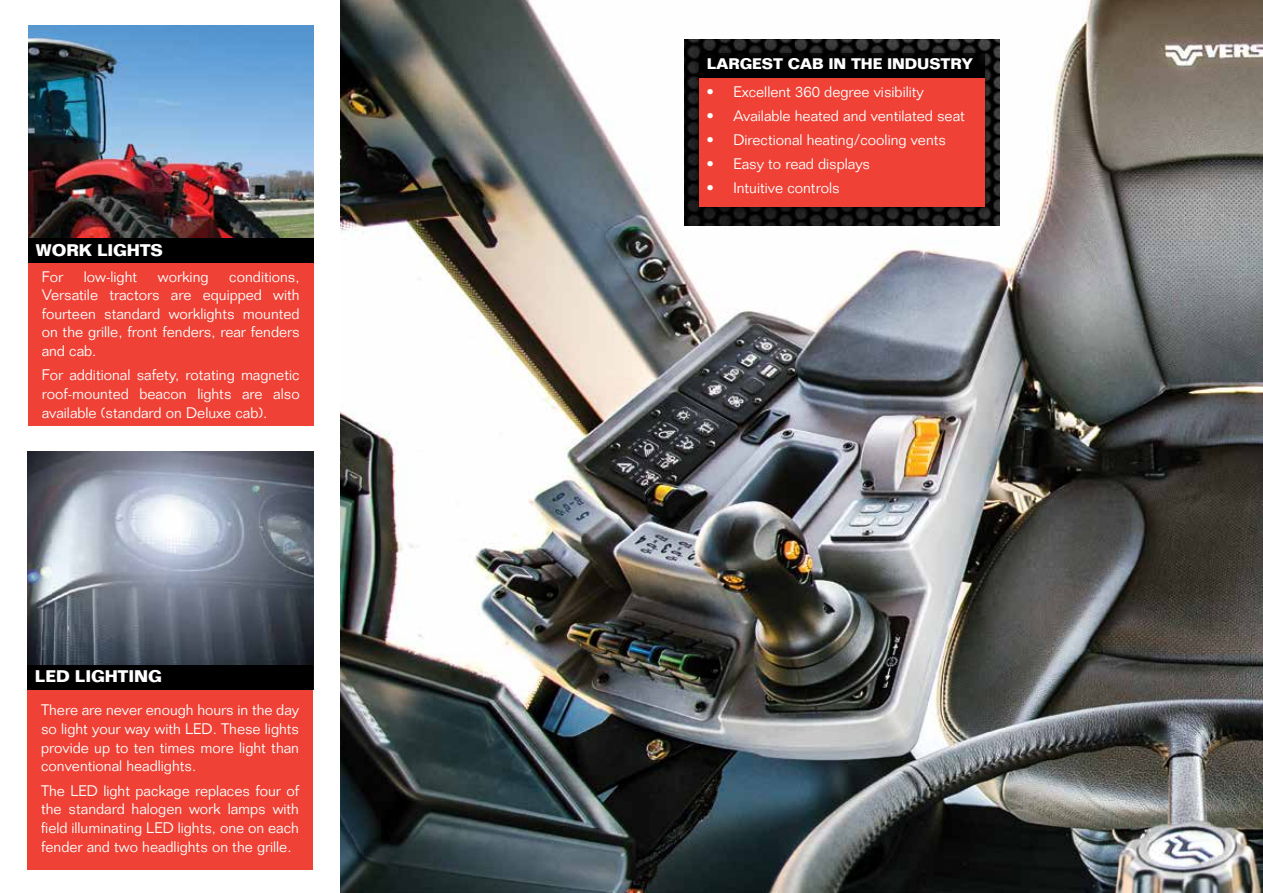
<style>
.page{position:relative;width:1263px;height:893px;background:#fff}
.page>*{position:absolute;margin:0;border:0;box-sizing:border-box;transform-origin:0 0}
.t1{font:700 16.5px "Folio Std";letter-spacing:-.01em;color:#fff}
.t2{font:300 15px/18.6px "Folio Std";color:#fff;text-align:justify}
.t3{font:700 15px "Folio Std";letter-spacing:-.01em;color:#fff}
</style>
<div class="page">
<img style="left:340px;top:0;width:923px;height:893px">
<img style="left:29px;top:25px;width:285px;height:241px">
<div style="left:28px;top:263px;width:285px;height:163px;background:#ef4135"></div>
<div style="left:28px;top:238px;width:285px;height:25px;background:#000"></div>
<img style="left:28px;top:451px;width:285px;height:214px">
<div style="left:27px;top:690px;width:286px;height:180px;background:#ef4135"></div>
<div style="left:27px;top:665px;width:286px;height:25px;background:#000"></div>
<img style="left:685px;top:39px;width:314px;height:186px">
<div style="left:690px;top:43px;width:304px;height:173px;background:#000;opacity:.75"></div>
<div style="left:699px;top:78px;width:286px;height:129px;background:#ef4135"></div>
<div style="left:699px;top:53px;width:286px;height:25px;background:#000"></div>
<p class="t1" style="left:36px;top:240px;width:129px">WORK LIGHTS</p>
<p class="t2" style="left:42px;top:267px;width:259px;text-indent:188px">conditions, Versatile tractors are equipped with fourteen standard worklights mounted on the grille, front fenders, rear fenders and cab.</p>
<p class="t2" style="left:42px;top:366px;width:259px">For additional safety, rotating magnetic roof-mounted beacon lights are also available (standard on Deluxe cab).</p>
<p class="t2" style="left:42px;top:267px;width:23px">For</p>
<p class="t2" style="left:84px;top:267px;width:55px">low-light</p>
<p class="t2" style="left:158px;top:267px;width:52px">working</p>
<p class="t1" style="left:35px;top:666px;width:128px">LED LIGHTING</p>
<p class="t2" style="left:41px;top:701px;width:259px">There are never enough hours in the day so light your way with LED. These lights provide up to ten times more light than conventional headlights.</p>
<p class="t2" style="left:41px;top:781px;width:259px">The LED light package replaces four of the standard halogen work lamps with field illuminating LED lights, one on each fender and two headlights on the grille.</p>
<p class="t3" style="left:707px;top:54px;width:268px">LARGEST CAB IN THE INDUSTRY</p>
<p class="t2" style="left:706px;top:83px;width:219px">• Excellent 360 degree visibility</p>
<p class="t2" style="left:706px;top:107px;width:260px">• Available heated and ventilated seat</p>
<p class="t2" style="left:706px;top:131px;width:241px">• Directional heating/cooling vents</p>
<p class="t2" style="left:706px;top:155px;width:165px">• Easy to read displays</p>
<p class="t2" style="left:706px;top:179px;width:135px">• Intuitive controls</p>
</div>
